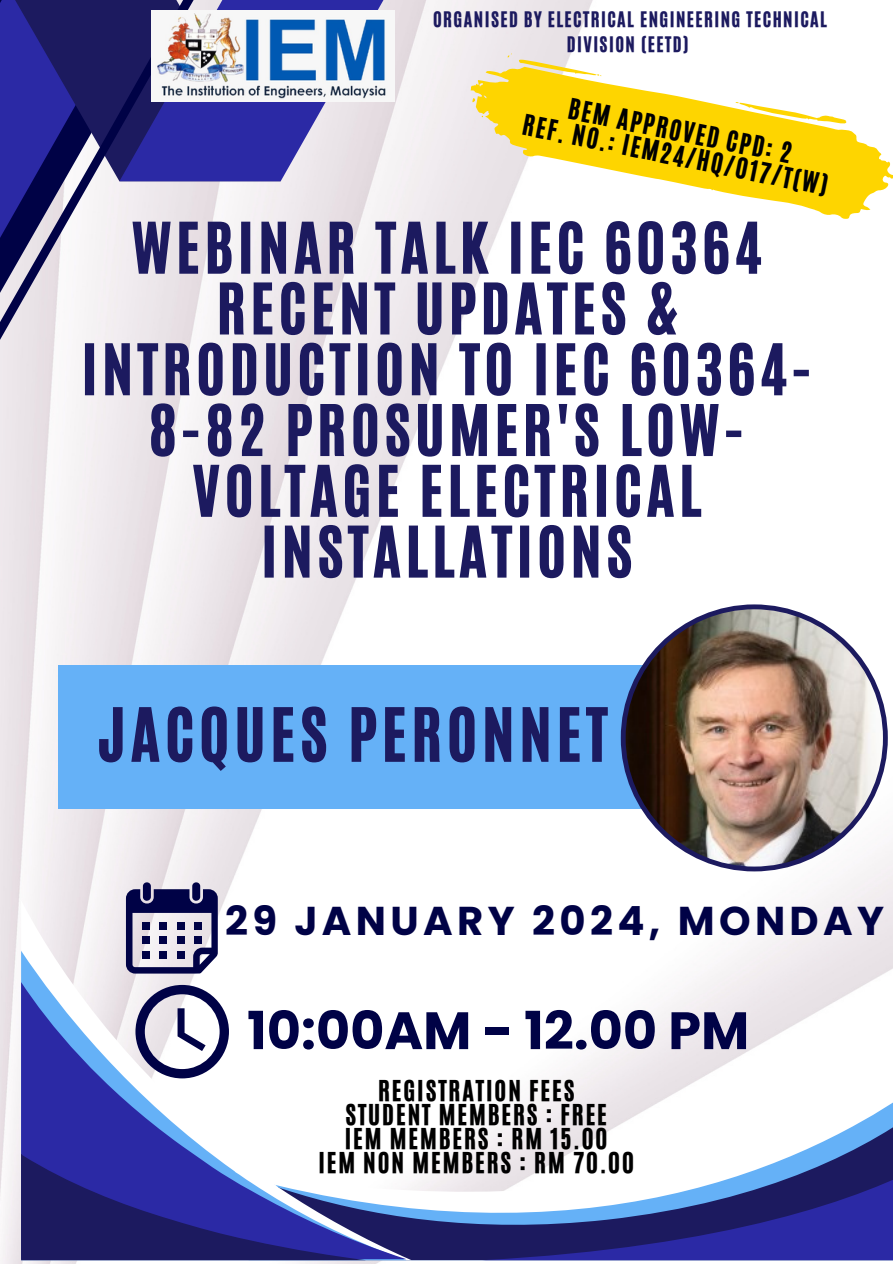
<style>
.page{position:relative;width:893px;height:1264px;background:#fff}
.page>*{position:absolute;margin:0;border:0;box-sizing:border-box;transform-origin:0 0}
.t1{font:61.8px "CA Generated";letter-spacing:.08em;color:#1c1a5f}
.t2{font:58.8px/60.8px "CA Generated";letter-spacing:.08em;color:#1c1a5f;text-align:center}
.t3{font:700 52.5px "Poppins";color:#000246}
.t4{font:700 40.2px "Poppins";letter-spacing:.11em;color:#000246}
.t5{font:24.15px/24.2px "CA Generated";letter-spacing:.08em;color:#000;text-align:center}
.t6{font:24px/24.8px "CA Generated";color:#000;text-align:center}
.t7{font:18px/24.8px "CA Generated";letter-spacing:.08em;color:#1c1a5f;text-align:center}
</style>
<div class="page">
<img style="left:0;top:0;width:892px;height:1263px">
<svg style="left:411px;top:1021px;width:481px;height:27px"></svg>
<svg style="left:411px;top:1048px;width:481px;height:212px"></svg>
<svg style="left:21px;top:900px;width:390px;height:360px"></svg>
<svg style="left:21px;top:950px;width:385px;height:32px"></svg>
<svg style="left:21px;top:982px;width:385px;height:278px"></svg>
<svg style="left:21px;top:1153px;width:345px;height:107px"></svg>
<svg style="left:482px;top:1161px;width:410px;height:99px"></svg>
<svg style="left:230px;top:0;width:189px;height:181px"></svg>
<svg style="left:0;top:0;width:230px;height:426px"></svg>
<img style="left:151px;top:10px;width:243px;height:91px">
<svg style="left:126px;top:889px;width:92px;height:84px;background:#7d7b9d"></svg>
<div style="left:143px;top:882px;width:8px;height:18px;background:#000246;border-radius:4px"></div>
<div style="left:192px;top:882px;width:8px;height:18px;background:#000246;border-radius:4px"></div>
<div style="left:142px;top:921px;width:8px;height:8px;background:#000246"></div>
<div style="left:160px;top:921px;width:7px;height:8px;background:#000246"></div>
<div style="left:177px;top:921px;width:7px;height:8px;background:#000246"></div>
<div style="left:194px;top:921px;width:7px;height:8px;background:#000246"></div>
<div style="left:142px;top:936px;width:8px;height:8px;background:#000246"></div>
<div style="left:160px;top:936px;width:7px;height:8px;background:#000246"></div>
<div style="left:177px;top:936px;width:7px;height:8px;background:#000246"></div>
<div style="left:194px;top:936px;width:7px;height:8px;background:#000246"></div>
<div style="left:142px;top:951px;width:8px;height:7px;background:#000246"></div>
<div style="left:160px;top:951px;width:7px;height:7px;background:#000246"></div>
<div style="left:177px;top:951px;width:7px;height:7px;background:#000246"></div>
<svg style="left:135px;top:984px;width:94px;height:94px"></svg>
<div style="left:58px;top:664px;width:671px;height:144px;background:#65b1f7"></div>
<img style="left:620px;top:604px;width:267px;height:267px">
<svg style="left:459px;top:43px;width:433px;height:187px"></svg>
<p class="t7" style="left:433px;top:7px;width:395px">ORGANISED BY ELECTRICAL ENGINEERING TECHNICAL<br>DIVISION (EETD)</p>
<h1 class="t6" style="left:530px;top:89px;width:312px;rotate:11deg">BEM APPROVED CPD: 2<br>REF. NO.: IEM24/HQ/017/T(W)</h1>
<p class="t2" style="left:82px;top:218px;width:731px">WEBINAR TALK IEC 60364<br>RECENT UPDATES &amp;<br>INTRODUCTION TO IEC 60364-<br>8-82 PROSUMER'S LOW-<br>VOLTAGE ELECTRICAL<br>INSTALLATIONS</p>
<p class="t1" style="left:98px;top:690px;width:511px">JACQUES PERONNET</p>
<p class="t4" style="left:225px;top:892px;width:660px">29 JANUARY 2024, MONDAY</p>
<p class="t3" style="left:247px;top:993px;width:503px">10:00AM - 12.00 PM</p>
<h4 class="t5" style="left:318px;top:1078px;width:317px">REGISTRATION FEES<br>STUDENT MEMBERS : FREE<br>IEM MEMBERS : RM 15.00<br>IEM NON MEMBERS : RM 70.00</h4>
</div>
